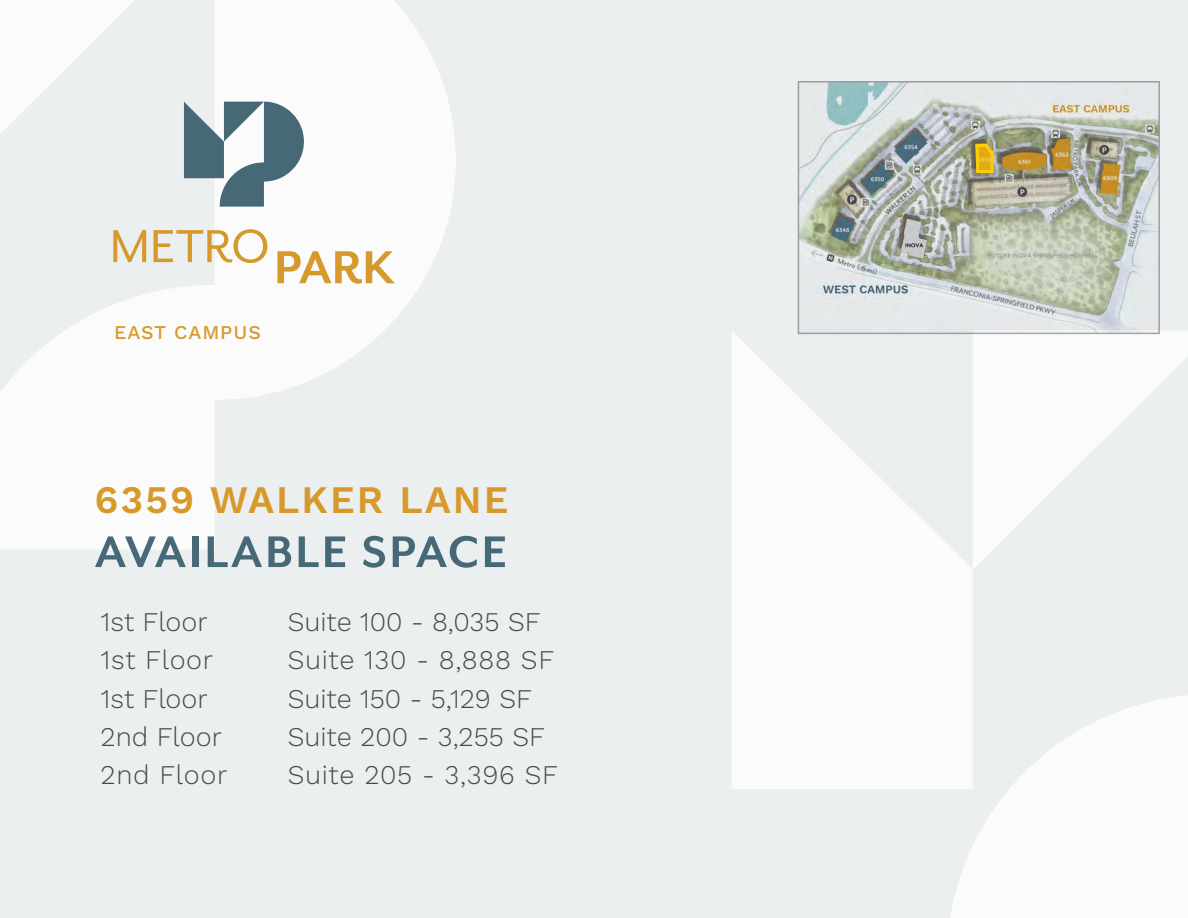
<style>
.page{position:relative;width:1188px;height:918px;background:#eceff0}
.page>*{position:absolute;margin:0;border:0;box-sizing:border-box;transform-origin:0 0}
.t1{font:700 51px "Mr Eaves San OT";letter-spacing:.05em;color:#476977}
.t2{font:600 39px "Work Sans";letter-spacing:.05em;color:#d7992a}
.t3{font:300 27px "Work Sans";color:#484b4c}
.t4{font:300 27px "Work Sans";letter-spacing:.025em;color:#484b4c}
.t5{font:500 19.5px "Work Sans";letter-spacing:.05em;color:#d79a2a}
</style>
<div class="page">
<svg style="left:732px;top:330px;width:215px;height:459px;fill:#fbfbfc"></svg>
<svg style="left:947px;top:331px;width:241px;height:587px;fill:#fbfbfc"></svg>
<svg style="left:0;top:0;width:456px;height:549px;fill:#fbfbfc"></svg>
<svg style="left:113px;top:230px;width:33px;height:32px"></svg>
<svg style="left:154px;top:229px;width:113px;height:34px"></svg>
<svg style="left:277px;top:251px;width:118px;height:33px"></svg>
<svg style="left:0;top:0;width:304px;height:207px"></svg>
<img style="left:801px;top:84px;width:356px;height:247px">
<div style="left:798px;top:81px;width:362px;height:253px;border:2px solid #a8a8aa"></div>
<svg style="left:974px;top:142px;width:21px;height:33px"></svg>
<p class="t5" style="left:114px;top:321px;width:148px">EAST CAMPUS</p>
<h2 class="t2" style="left:95px;top:477px;width:415px">6359 WALKER LANE</h2>
<h1 class="t1" style="left:95px;top:523px;width:414px">AVAILABLE SPACE</h1>
<p class="t3" style="left:101px;top:606px;width:109px">1st Floor</p>
<p class="t3" style="left:288px;top:606px;width:254px">Suite 100 - 8,035 SF</p>
<p class="t4" style="left:101px;top:644px;width:114px">1st Floor</p>
<p class="t4" style="left:288px;top:644px;width:268px">Suite 130 - 8,888 SF</p>
<p class="t3" style="left:101px;top:682px;width:109px">1st Floor</p>
<p class="t3" style="left:288px;top:682px;width:246px">Suite 150 - 5,129 SF</p>
<p class="t3" style="left:101px;top:720px;width:123px">2nd Floor</p>
<p class="t3" style="left:288px;top:720px;width:259px">Suite 200 - 3,255 SF</p>
<p class="t4" style="left:101px;top:759px;width:128px">2nd Floor</p>
<p class="t4" style="left:288px;top:759px;width:272px">Suite 205 - 3,396 SF</p>
</div>
